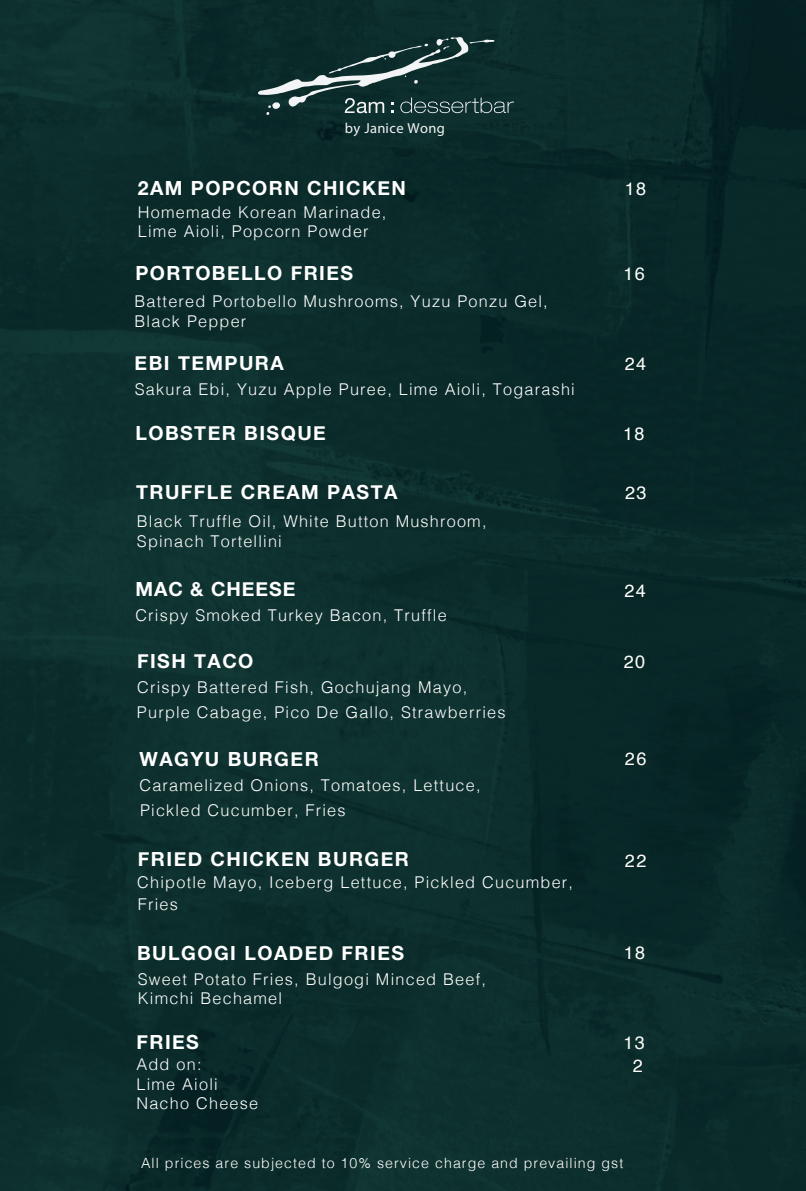
<style>
.page{position:relative;width:806px;height:1191px;background:#fff}
.page>*{position:absolute;margin:0;border:0;box-sizing:border-box;transform-origin:0 0}
.t1{font:700 19.4px "Helvetica Neue";letter-spacing:.075em;color:#fff}
.t2{font:700 19.4px "Helvetica Neue";letter-spacing:.05em;color:#fff}
.t3{font:18px "Helvetica";letter-spacing:.075em;color:#fffdfa}
.t4{font:18px "Helvetica";letter-spacing:.075em;color:#fff}
.t5{font:300 16.2px/19.4px "Helvetica";letter-spacing:.075em;color:#fff}
.t6{font:14.6px "Myriad Pro";letter-spacing:.03em;color:#f3f4f5}
.t7{font:300 14.2px "Helvetica";letter-spacing:.075em;color:#fff}
</style>
<div class="page">
<div style="left:0;top:0;width:805px;height:1191px;background:#0b2c2b"></div>
<svg style="left:258px;top:37px;width:255px;height:78px"></svg>
<p class="t6" style="left:345px;top:119px;width:102px">by Janice Wong</p>
<p class="t1" style="left:138px;top:176px;width:269px">2AM POPCORN CHICKEN</p>
<p class="t4" style="left:624px;top:181px;width:23px">18</p>
<p class="t5" style="left:138px;top:204px;width:250px">Homemade Korean Marinade,<br>Lime Aioli, Popcorn Powder</p>
<p class="t1" style="left:135px;top:261px;width:219px">PORTOBELLO FRIES</p>
<p class="t4" style="left:623px;top:266px;width:23px">16</p>
<p class="t5" style="left:134px;top:293px;width:414px">Battered Portobello Mushrooms, Yuzu Ponzu Gel,<br>Black Pepper</p>
<p class="t1" style="left:134px;top:351px;width:151px">EBI TEMPURA</p>
<p class="t5" style="left:135px;top:381px;width:441px">Sakura Ebi, Yuzu Apple Puree, Lime Aioli, Togarashi</p>
<p class="t3" style="left:624px;top:356px;width:23px">24</p>
<p class="t1" style="left:135px;top:421px;width:192px">LOBSTER BISQUE</p>
<p class="t4" style="left:623px;top:426px;width:23px">18</p>
<p class="t1" style="left:136px;top:480px;width:263px">TRUFFLE CREAM PASTA</p>
<p class="t4" style="left:625px;top:485px;width:23px">23</p>
<p class="t5" style="left:137px;top:513px;width:351px">Black Truffle Oil, White Button Mushroom,<br>Spinach Tortellini</p>
<p class="t2" style="left:135px;top:577px;width:161px">MAC &amp; CHEESE</p>
<p class="t4" style="left:624px;top:583px;width:23px">24</p>
<p class="t5" style="left:135px;top:607px;width:312px">Crispy Smoked Turkey Bacon, Truffle</p>
<p class="t1" style="left:137px;top:649px;width:118px">FISH TACO</p>
<p class="t5" style="left:137px;top:679px;width:331px">Crispy Battered Fish, Gochujang Mayo,</p>
<p class="t5" style="left:137px;top:703px;width:370px">Purple Cabage, Pico De Gallo, Strawberries</p>
<p class="t1" style="left:139px;top:747px;width:181px">WAGYU BURGER</p>
<p class="t5" style="left:139px;top:777px;width:342px">Caramelized Onions, Tomatoes, Lettuce,</p>
<p class="t5" style="left:140px;top:802px;width:207px">Pickled Cucumber, Fries</p>
<p class="t1" style="left:138px;top:846px;width:272px">FRIED CHICKEN BURGER</p>
<p class="t5" style="left:137px;top:874px;width:437px">Chipotle Mayo, Iceberg Lettuce, Pickled Cucumber,</p>
<p class="t5" style="left:138px;top:896px;width:42px">Fries</p>
<p class="t1" style="left:137px;top:940px;width:268px">BULGOGI LOADED FRIES</p>
<p class="t5" style="left:138px;top:970px;width:349px">Sweet Potato Fries, Bulgogi Minced Beef,</p>
<p class="t5" style="left:138px;top:990px;width:146px">Kimchi Bechamel</p>
<p class="t1" style="left:136px;top:1029px;width:64px">FRIES</p>
<p class="t5" style="left:136px;top:1056px;width:123px">Add on:<br>Lime Aioli<br>Nacho Cheese</p>
<p class="t3" style="left:623px;top:654px;width:23px">20</p>
<p class="t3" style="left:624px;top:751px;width:23px">26</p>
<p class="t3" style="left:624px;top:852px;width:23px">22</p>
<p class="t3" style="left:623px;top:944px;width:23px">18</p>
<p class="t3" style="left:623px;top:1035px;width:23px">13</p>
<p class="t3" style="left:632px;top:1057px;width:12px">2</p>
<p class="t7" style="left:141px;top:1157px;width:483px">All prices are subjected to 10% service charge and prevailing gst</p>
</div>
